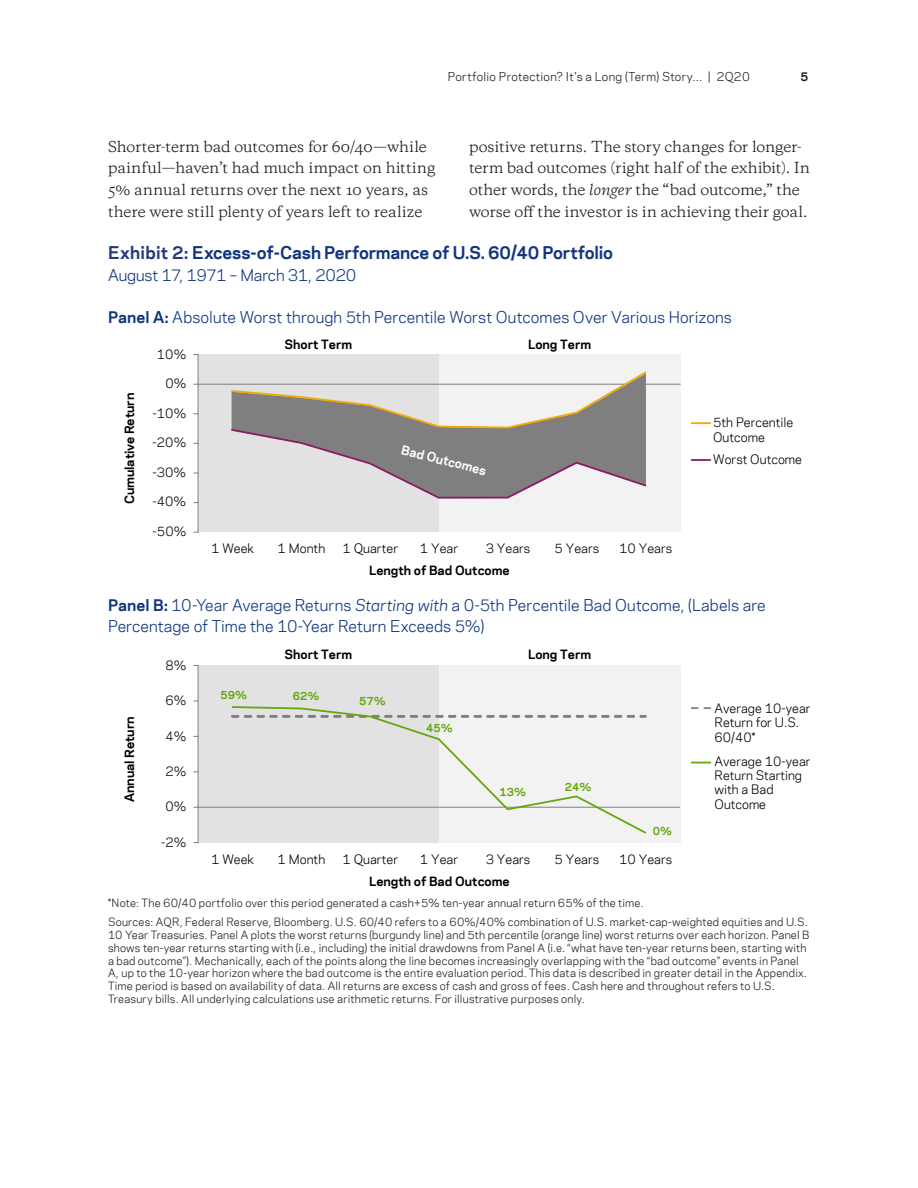
<style>
.page{position:relative;width:918px;height:1188px;background:#fff}
.page>*{position:absolute;margin:0;border:0;box-sizing:border-box;transform-origin:0 0}
.Exhibit_Number{font:700 16.5px "AQR Polaris";letter-spacing:-.01em;color:#11367e}
.Chart_Subtitle{font:15px/21.8px "AQR Polaris";letter-spacing:.005em;color:#11367e}
.Chart_Subtitle-2{font:15px "AQR Polaris";letter-spacing:-.02em;color:#11367e}
.Body_Copy{font:14.25px/21.8px "AQR Copernicus";letter-spacing:-.01em;color:#231f20}
.t1{font:12px/14.4px "AQR Polaris";color:#000}
.t2{font:700 12px "AQR Polaris";color:#000}
.t3{font:700 12px "AQR Polaris";color:#fff}
.t4{font:11.25px "AQR Polaris";letter-spacing:.02em;color:#231f20}
.t5{font:700 11.25px "AQR Polaris";color:#231f20}
.Source{font:10.5px/12.8px "AQR Polaris";letter-spacing:.02em;color:#231f20}
.t6{font:700 10.5px "AQR Polaris";letter-spacing:.005em;color:#64a70b}
.s1{font-style:italic}
.s2{color:#233a7a}
.s3{font-weight:700}
</style>
<div class="page">
<div style="left:198px;top:354px;width:241px;height:178px;background:#e2e2e2"></div>
<div style="left:439px;top:354px;width:241px;height:178px;background:#f2f2f2"></div>
<hr style="left:198px;top:355px;width:1px;height:177px;background:#7f7f7f">
<hr style="left:198px;top:384px;width:482px;height:1px;background:#7f7f7f">
<svg style="left:230px;top:371px;width:418px;height:128px"></svg>
<svg style="left:692px;top:422px;width:18px;height:2px"></svg>
<svg style="left:692px;top:459px;width:18px;height:2px"></svg>
<div style="left:198px;top:665px;width:241px;height:178px;background:#e2e2e2"></div>
<div style="left:439px;top:665px;width:241px;height:178px;background:#f2f2f2"></div>
<hr style="left:198px;top:666px;width:1px;height:177px;background:#7f7f7f">
<hr style="left:198px;top:807px;width:482px;height:1px;background:#7f7f7f">
<svg style="left:231px;top:706px;width:417px;height:128px"></svg>
<svg style="left:692px;top:707px;width:6px;height:2px"></svg>
<svg style="left:704px;top:707px;width:6px;height:2px"></svg>
<svg style="left:692px;top:762px;width:18px;height:1px"></svg>
<p class="t4" style="left:448px;top:69px;width:303px">Portfolio Protection? It's a Long (Term) Story... | 2Q20</p>
<p class="t5" style="left:801px;top:69px;width:9px">5</p>
<p class="Body_Copy" style="left:108px;top:135px;width:329px">Shorter-term bad outcomes for 60/40—while painful—haven’t had much impact on hitting 5% annual returns over the next 10 years, as there were still plenty of years left to realize</p>
<p class="Body_Copy" style="left:469px;top:135px;width:342px">positive returns. The story changes for longer&shy;term bad outcomes (right half of the exhibit). In other words, the <span class="s1">longer</span> the “bad outcome,” the worse off the investor is in achieving their goal.</p>
<p class="Exhibit_Number" style="left:108px;top:240px;width:507px"><span class="s2">Exhibit 2:</span> Excess-of-Cash Performance of U.S. 60/40 Portfolio</p>
<p class="Chart_Subtitle-2" style="left:108px;top:263px;width:250px">August 17, 1971 – March 31, 2020</p>
<p class="Chart_Subtitle" style="left:108px;top:305px;width:625px"><span class="s3">Panel A:</span> Absolute Worst through 5th Percentile Worst Outcomes Over Various Horizons</p>
<p class="t2" style="left:121px;top:504px;width:113px;rotate:-90deg">Cumulative Return</p>
<p class="t1" style="left:157px;top:346px;width:31px">10%</p>
<p class="t1" style="left:165px;top:376px;width:22px">0%</p>
<p class="t1" style="left:153px;top:405px;width:35px">-10%</p>
<p class="t1" style="left:153px;top:435px;width:35px">-20%</p>
<p class="t1" style="left:153px;top:464px;width:35px">-30%</p>
<p class="t1" style="left:153px;top:494px;width:35px">-40%</p>
<p class="t1" style="left:153px;top:524px;width:35px">-50%</p>
<p class="t2" style="left:285px;top:335px;width:69px">Short Term</p>
<p class="t2" style="left:528px;top:335px;width:65px">Long Term</p>
<p class="t3" style="left:404px;top:441px;width:89px;rotate:14deg">Bad Outcomes</p>
<p class="t1" style="left:211px;top:541px;width:44px">1 Week</p>
<p class="t1" style="left:278px;top:541px;width:49px">1 Month</p>
<p class="t1" style="left:342px;top:541px;width:57px">1 Quarter</p>
<p class="t1" style="left:420px;top:541px;width:40px">1 Year</p>
<p class="t1" style="left:486px;top:541px;width:46px">3 Years</p>
<p class="t1" style="left:555px;top:541px;width:46px">5 Years</p>
<p class="t1" style="left:619px;top:541px;width:55px">10 Years</p>
<p class="t2" style="left:369px;top:561px;width:142px">Length of Bad Outcome</p>
<p class="t1" style="left:713px;top:415px;width:82px">5th Percentile<br>Outcome</p>
<p class="t1" style="left:713px;top:452px;width:90px">Worst Outcome</p>
<p class="Chart_Subtitle" style="left:108px;top:593px;width:659px"><span class="s3">Panel B:</span> 10-Year Average Returns <span class="s1">Starting with</span> a 0-5th Percentile Bad Outcome, (Labels are<br>Percentage of Time the 10-Year Return Exceeds 5%)</p>
<p class="t2" style="left:121px;top:802px;width:87px;rotate:-90deg">Annual Return</p>
<p class="t1" style="left:165px;top:657px;width:22px">8%</p>
<p class="t1" style="left:165px;top:693px;width:22px">6%</p>
<p class="t1" style="left:165px;top:728px;width:22px">4%</p>
<p class="t1" style="left:165px;top:764px;width:22px">2%</p>
<p class="t1" style="left:165px;top:799px;width:22px">0%</p>
<p class="t1" style="left:161px;top:834px;width:27px">-2%</p>
<p class="t2" style="left:285px;top:646px;width:69px">Short Term</p>
<p class="t2" style="left:528px;top:646px;width:65px">Long Term</p>
<p class="t6" style="left:221px;top:687px;width:28px">59%</p>
<p class="t6" style="left:293px;top:688px;width:28px">62%</p>
<p class="t6" style="left:359px;top:693px;width:28px">57%</p>
<p class="t6" style="left:426px;top:720px;width:28px">45%</p>
<p class="t6" style="left:500px;top:784px;width:28px">13%</p>
<p class="t6" style="left:565px;top:779px;width:28px">24%</p>
<p class="t6" style="left:653px;top:823px;width:21px">0%</p>
<p class="t1" style="left:211px;top:851px;width:44px">1 Week</p>
<p class="t1" style="left:278px;top:851px;width:49px">1 Month</p>
<p class="t1" style="left:342px;top:851px;width:57px">1 Quarter</p>
<p class="t1" style="left:420px;top:851px;width:40px">1 Year</p>
<p class="t1" style="left:486px;top:851px;width:46px">3 Years</p>
<p class="t1" style="left:555px;top:851px;width:46px">5 Years</p>
<p class="t1" style="left:619px;top:851px;width:55px">10 Years</p>
<p class="t2" style="left:369px;top:872px;width:142px">Length of Bad Outcome</p>
<p class="t1" style="left:715px;top:700px;width:97px">Average 10-year<br>Return for U.S.<br>60/40*</p>
<p class="t1" style="left:715px;top:753px;width:97px">Average 10-year<br>Return Starting with a Bad<br>Outcome</p>
<p class="Source" style="left:108px;top:896px;width:537px">*Note: The 60/40 portfolio over this period generated a cash+5% ten-year annual return 65% of the time.</p>
<p class="Source" style="left:108px;top:915px;width:703px">Sources: AQR, Federal Reserve, Bloomberg. U.S. 60/40 refers to a 60%/40% combination of U.S. market-cap-weighted equities and U.S.<br>10 Year Treasuries. Panel A plots the worst returns (burgundy line) and 5th percentile (orange line) worst returns over each horizon. Panel B shows ten-year returns starting with (i.e., including) the initial drawdowns from Panel A (i.e. “what have ten-year returns been, starting with a bad outcome”). Mechanically, each of the points along the line becomes increasingly overlapping with the “bad outcome” events in Panel A, up to the 10-year horizon where the bad outcome is the entire evaluation period. This data is described in greater detail in the Appendix.<br>Time period is based on availability of data. All returns are excess of cash and gross of fees. Cash here and throughout refers to U.S.<br>Treasury bills. All underlying calculations use arithmetic returns. For illustrative purposes only.</p>
</div>
